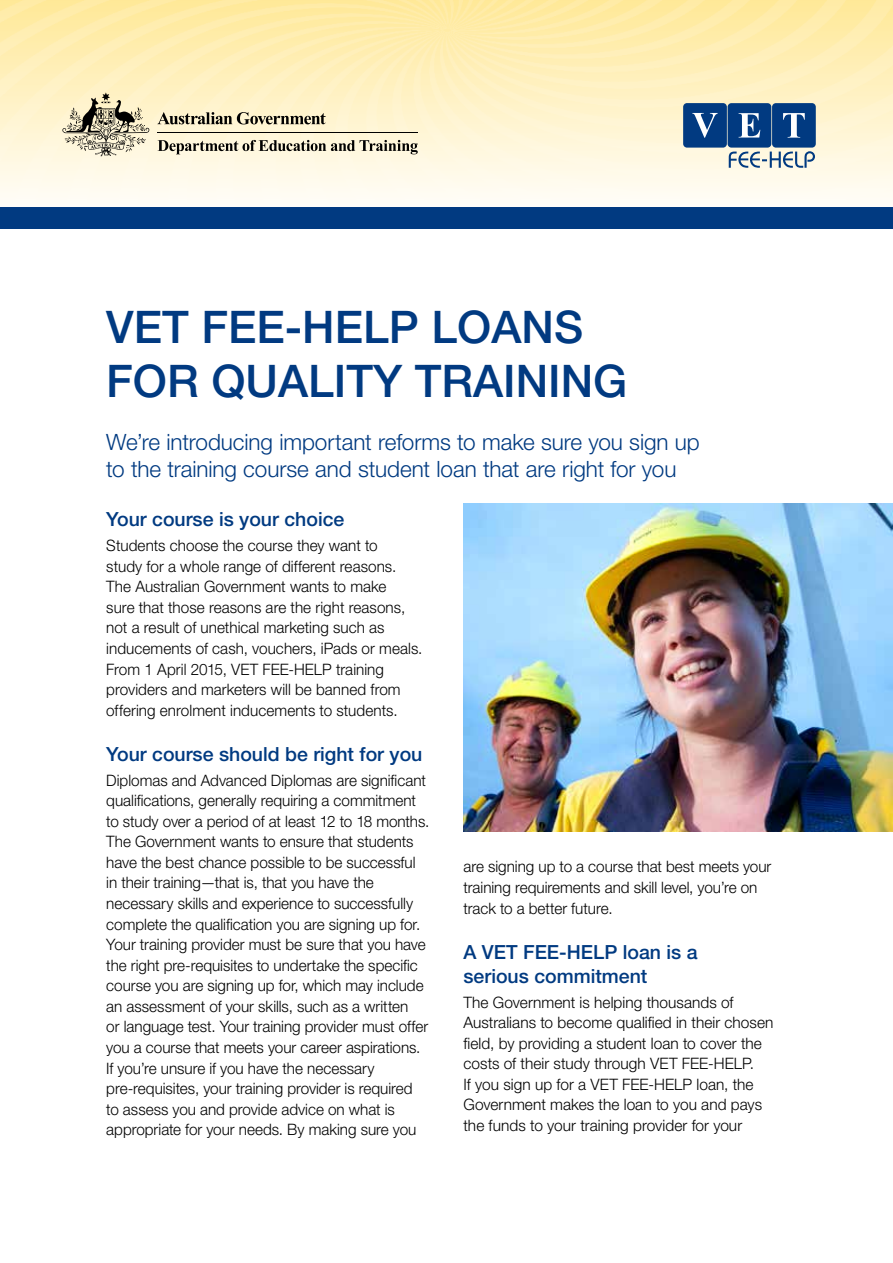
<style>
.page{position:relative;width:893px;height:1263px;background:#fff}
.page>*{position:absolute;margin:0;border:0;box-sizing:border-box;transform-origin:0 0}
.t1{font:500 45px/54px "Helvetica Neue LT";color:#013a81}
.Intro{font:300 22.5px/27px "Helvetica Neue LT";letter-spacing:-.005em;color:#013a81}
.t2{font:500 19.5px/24px "Helvetica Neue LT";color:#013a81}
.Body_Text{font:300 15.75px/20.5px "Helvetica Neue LT";color:#000}
</style>
<div class="page">
<img style="left:0;top:0;width:893px;height:208px">
<div style="left:0;top:208px;width:893px;height:21px;background:#013a81"></div>
<svg style="left:157px;top:112px;width:169px;height:12px;background:#a59e86"></svg>
<svg style="left:62px;top:92px;width:87px;height:64px;background:#c4bca1"></svg>
<hr style="left:157px;top:132px;width:261px;height:1px;background:#000">
<svg style="left:158px;top:140px;width:260px;height:14px;background:#b5af9d"></svg>
<div style="left:683px;top:103px;width:44px;height:45px;background:#013a81;border-radius:4px"></div>
<div style="left:728px;top:103px;width:43px;height:45px;background:#013a81;border-radius:4px"></div>
<div style="left:772px;top:103px;width:44px;height:45px;background:#013a81;border-radius:4px"></div>
<svg style="left:729px;top:151px;width:86px;height:17px"></svg>
<svg style="left:783px;top:113px;width:22px;height:25px"></svg>
<svg style="left:739px;top:113px;width:21px;height:25px"></svg>
<svg style="left:692px;top:113px;width:26px;height:25px"></svg>
<img style="left:463px;top:504px;width:430px;height:327px">
<h1 class="t1" style="left:106px;top:300px;width:523px">VET FEE-HELP LOANS<br>FOR QUALITY TRAINING</h1>
<p class="Intro" style="left:106px;top:428px;width:595px">We’re introducing important reforms to make sure you sign up to the training course and student loan that are right for you</p>
<h2 class="t2" style="left:106px;top:507px;width:240px">Your course is your choice</h2>
<p class="Body_Text" style="left:106px;top:535px;width:318px">Students choose the course they want to<br>study for a whole range of different reasons.<br>The Australian Government wants to make<br>sure that those reasons are the right reasons, not a result of unethical marketing such as inducements of cash, vouchers, iPads or meals.<br>From 1 April 2015, VET FEE-HELP training providers and marketers will be banned from offering enrolment inducements to students.</p>
<h2 class="t2" style="left:106px;top:742px;width:318px">Your course should be right for you</h2>
<p class="Body_Text" style="left:106px;top:769px;width:325px">Diplomas and Advanced Diplomas are significant qualifications, generally requiring a commitment to study over a period of at least 12 to 18 months.<br>The Government wants to ensure that students have the best chance possible to be successful in their training—that is, that you have the necessary skills and experience to successfully complete the qualification you are signing up for.<br>Your training provider must be sure that you have the right pre-requisites to undertake the specific course you are signing up for, which may include an assessment of your skills, such as a written<br>or language test. Your training provider must offer you a course that meets your career aspirations.<br>If you’re unsure if you have the necessary pre-requisites, your training provider is required<br>to assess you and provide advice on what is appropriate for your needs. By making sure you</p>
<p class="Body_Text" style="left:463px;top:856px;width:309px">are signing up to a course that best meets your training requirements and skill level, you’re on track to a better future.</p>
<h2 class="t2" style="left:463px;top:939px;width:236px">A VET FEE-HELP loan is a serious commitment</h2>
<p class="Body_Text" style="left:463px;top:991px;width:312px">The Government is helping thousands of Australians to become qualified in their chosen field, by providing a student loan to cover the costs of their study through VET FEE-HELP.<br>If you sign up for a VET FEE-HELP loan, the Government makes the loan to you and pays the funds to your training provider for your</p>
</div>
